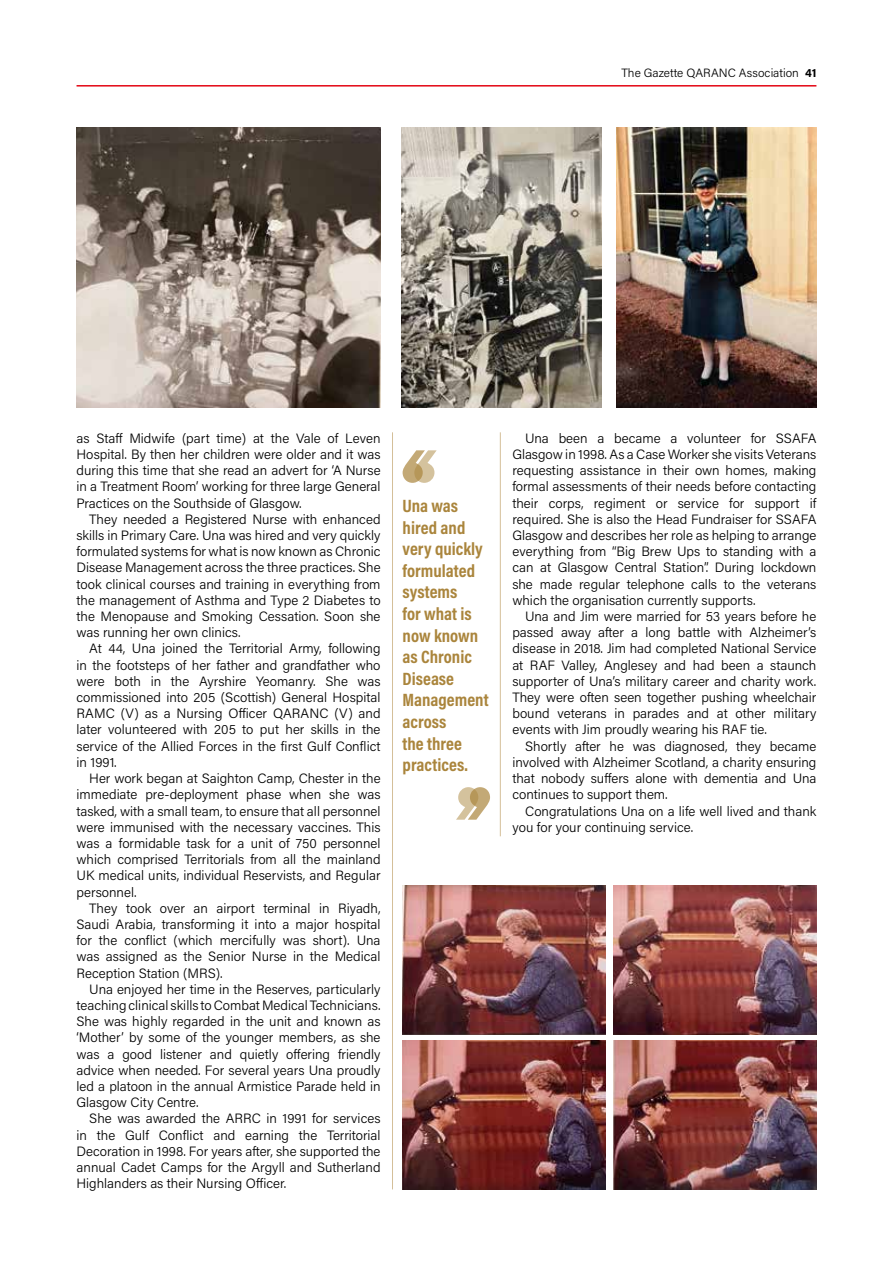
<style>
.page{position:relative;width:893px;height:1263px;background:#fff}
.page>*{position:absolute;margin:0;border:0;box-sizing:border-box;transform-origin:0 0}
.t1{font:18px/21.6px "Acumin Variable Concept";color:#aa853c}
.t2{font:300 13.5px/16.2px "Acumin Pro";color:#000;text-align:justify}
.t3{font:300 12px "Acumin Pro";color:#000}
.s1{font-weight:700}
</style>
<div class="page">
<hr style="left:77px;top:85px;width:739px;height:2px;background:#e30613">
<img style="left:403px;top:885px;width:203px;height:149px">
<img style="left:403px;top:1040px;width:203px;height:149px">
<img style="left:613px;top:885px;width:203px;height:149px">
<img style="left:613px;top:1040px;width:203px;height:149px">
<img style="left:616px;top:128px;width:200px;height:280px">
<img style="left:77px;top:128px;width:304px;height:280px">
<img style="left:402px;top:128px;width:200px;height:280px">
<hr style="left:392px;top:432px;width:1px;height:757px;background:#d4bf99">
<hr style="left:500px;top:432px;width:1px;height:404px;background:#d4bf99">
<svg style="left:403px;top:450px;width:34px;height:33px"></svg>
<svg style="left:456px;top:787px;width:34px;height:33px"></svg>
<p class="t3" style="left:621px;top:64px;width:196px">The Gazette QARANC Association <span class="s1">41</span></p>
<p class="t2" style="left:77px;top:429px;width:306px">as Staff Midwife (part time) at the Vale of Leven Hospital. By then her children were older and it was during this time that she read an advert for ‘A Nurse in a Treatment Room’ working for three large General Practices on the Southside of Glasgow.</p>
<p class="t2" style="left:77px;top:510px;width:306px;text-indent:13px">They needed a Registered Nurse with enhanced skills in Primary Care. Una was hired and very quickly formulated systems for what is now known as Chronic Disease Management across the three practices. She took clinical courses and training in everything from the management of Asthma and Type 2 Diabetes to the Menopause and Smoking Cessation. Soon she was running her own clinics.</p>
<p class="t2" style="left:77px;top:640px;width:306px;text-indent:13px">At 44, Una joined the Territorial Army, following in the footsteps of her father and grandfather who were both in the Ayrshire Yeomanry. She was commissioned into 205 (Scottish) General Hospital RAMC (V) as a Nursing Officer QARANC (V) and later volunteered with 205 to put her skills in the service of the Allied Forces in the first Gulf Conflict in 1991.</p>
<p class="t2" style="left:77px;top:770px;width:306px;text-indent:13px">Her work began at Saighton Camp, Chester in the immediate pre-deployment phase when she was tasked, with a small team, to ensure that all personnel were immunised with the necessary vaccines. This was a formidable task for a unit of 750 personnel which comprised Territorials from all the mainland UK medical units, individual Reservists, and Regular personnel.</p>
<p class="t2" style="left:77px;top:899px;width:306px;text-indent:13px">They took over an airport terminal in Riyadh, Saudi Arabia, transforming it into a major hospital for the conflict (which mercifully was short). Una was assigned as the Senior Nurse in the Medical Reception Station (MRS).</p>
<p class="t2" style="left:77px;top:980px;width:306px;text-indent:13px">Una enjoyed her time in the Reserves, particularly teaching clinical skills to Combat Medical Technicians.<br>She was highly regarded in the unit and known as ‘Mother’ by some of the younger members, as she was a good listener and quietly offering friendly advice when needed. For several years Una proudly led a platoon in the annual Armistice Parade held in Glasgow City Centre.</p>
<p class="t2" style="left:77px;top:1110px;width:306px;text-indent:13px">She was awarded the ARRC in 1991 for services in the Gulf Conflict and earning the Territorial Decoration in 1998. For years after, she supported the annual Cadet Camps for the Argyll and Sutherland Highlanders as their Nursing Officer.</p>
<h1 class="t1" style="left:403px;top:494px;width:88px">Una was hired and very quickly formulated systems<br>for what is now known as Chronic<br>Disease<br>Management across<br>the three practices.</h1>
<p class="t2" style="left:512px;top:429px;width:306px;text-indent:13px">Una been a became a volunteer for SSAFA Glasgow in 1998. As a Case Worker she visits Veterans requesting assistance in their own homes, making formal assessments of their needs before contacting their corps, regiment or service for support if required. She is also the Head Fundraiser for SSAFA Glasgow and describes her role as helping to arrange everything from “Big Brew Ups to standing with a can at Glasgow Central Station”. During lockdown she made regular telephone calls to the veterans which the organisation currently supports.</p>
<p class="t2" style="left:512px;top:608px;width:306px;text-indent:13px">Una and Jim were married for 53 years before he passed away after a long battle with Alzheimer’s disease in 2018. Jim had completed National Service at RAF Valley, Anglesey and had been a staunch supporter of Una’s military career and charity work.<br>They were often seen together pushing wheelchair bound veterans in parades and at other military events with Jim proudly wearing his RAF tie.</p>
<p class="t2" style="left:512px;top:737px;width:306px;text-indent:13px">Shortly after he was diagnosed, they became involved with Alzheimer Scotland, a charity ensuring that nobody suffers alone with dementia and Una continues to support them.</p>
<p class="t2" style="left:512px;top:802px;width:306px;text-indent:13px">Congratulations Una on a life well lived and thank you for your continuing service.</p>
</div>
